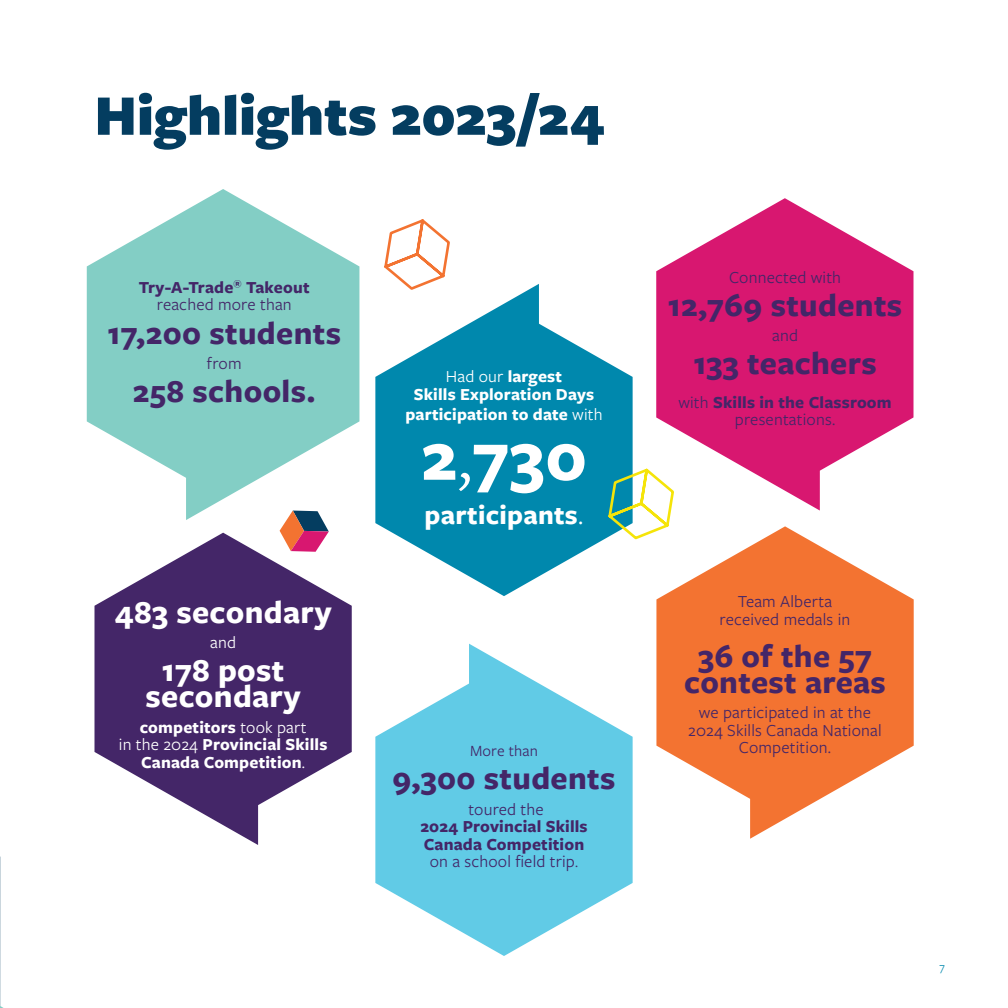
<style>
.page{position:relative;width:1008px;height:1008px;background:#fff}
.page>*{position:absolute;margin:0;border:0;box-sizing:border-box;transform-origin:0 0}
.Bubble_Copy{font:700 72.8px "Freight Sans Pro";color:#fff}
.Heading_1{font:900 59.5px "Freight Sans Pro";color:#043d60}
.Bubble_Copy-2{font:700 33.25px/26.2px "Freight Sans Pro";letter-spacing:.01em;color:#442668;text-align:center}
.Bubble_Copy-3{font:700 33.25px/26.2px "Freight Sans Pro";letter-spacing:.01em;color:#fff;text-align:center}
.Bubble_Copy-4{font:700 28px "Freight Sans Pro";letter-spacing:.01em;color:#fff}
.Bubble_Copy-5{font:700 17.5px/17.5px "Freight Sans Pro";letter-spacing:.01em;color:#442668;text-align:center}
.Bubble_Copy-6{font:700 17.5px/17.5px "Freight Sans Pro";letter-spacing:.01em;color:#fff;text-align:center}
.Bubble_Copy-7{font:17.5px/17.5px "Freight Sans Pro";letter-spacing:.01em;color:#442668;text-align:center}
.Bubble_Copy-8{font:17.5px "Freight Sans Pro";color:#fff}
.Bubble_Copy-9{font:16.1px "Freight Sans Pro";letter-spacing:.01em;color:#442668}
.t1{font:12.25px "Freight Sans Pro";color:#0088ad}
.s1{font-weight:400}
.s2{font-weight:400;font-size:16.1px}
</style>
<div class="page">
<svg style="left:384px;top:219px;width:66px;height:65px"></svg>
<hr style="left:0;top:857px;width:1px;height:149px;background:#043d60">
<svg style="left:87px;top:189px;width:272px;height:331px;fill:#83cec5"></svg>
<svg style="left:375px;top:284px;width:258px;height:312px;fill:#0088ad"></svg>
<svg style="left:656px;top:198px;width:258px;height:313px;fill:#d81770"></svg>
<svg style="left:94px;top:533px;width:258px;height:312px;fill:#442668"></svg>
<svg style="left:375px;top:644px;width:258px;height:312px;fill:#61cbe6"></svg>
<svg style="left:656px;top:526px;width:258px;height:313px;fill:#f37331"></svg>
<svg style="left:280px;top:511px;width:49px;height:41px"></svg>
<svg style="left:605px;top:466px;width:71px;height:75px"></svg>
<p class="Heading_1" style="left:94px;top:74px;width:512px">Highlights 2023/24</p>
<p class="Bubble_Copy-5" style="left:139px;top:278px;width:172px">Try-A-Trade<sup>®</sup> Takeout <span class="s1">reached more than</span></p>
<p class="Bubble_Copy-2" style="left:107px;top:318px;width:235px">17,200 students</p>
<p class="Bubble_Copy-7" style="left:207px;top:354px;width:36px">from</p>
<p class="Bubble_Copy-2" style="left:133px;top:377px;width:184px">258 schools.</p>
<p class="Bubble_Copy-6" style="left:414px;top:367px;width:182px"><span class="s1">Had our</span> largest<br>Skills Exploration Days</p>
<p class="Bubble_Copy-6" style="left:405px;top:405px;width:199px">participation to date <span class="s1">with</span></p>
<p class="Bubble_Copy" style="left:421px;top:406px;width:168px">2<span class="s1">,</span>730</p>
<p class="Bubble_Copy-4" style="left:425px;top:495px;width:160px">participants<span class="s1">.</span></p>
<p class="Bubble_Copy-3" style="left:115px;top:597px;width:218px">483 secondary</p>
<p class="Bubble_Copy-8" style="left:210px;top:631px;width:27px">and</p>
<p class="Bubble_Copy-3" style="left:146px;top:656px;width:157px">178 post secondary</p>
<p class="Bubble_Copy-6" style="left:119px;top:718px;width:210px">competitors <span class="s1">took part<br>in the 2024</span> Provincial Skills<br>Canada Competition<span class="s1">.</span></p>
<p class="Bubble_Copy-9" style="left:470px;top:740px;width:69px">More than</p>
<p class="Bubble_Copy-2" style="left:393px;top:764px;width:224px">9,300 students</p>
<p class="Bubble_Copy-5" style="left:420px;top:799px;width:169px"><span class="s1">toured the<br></span>2024 Provincial Skills<br>Canada Competition <span class="s1">on a school field trip</span><span class="s2">.</span></p>
<p class="Bubble_Copy-7" style="left:729px;top:267px;width:114px">Connected with</p>
<p class="Bubble_Copy-2" style="left:668px;top:291px;width:236px">12,769 students</p>
<p class="Bubble_Copy-7" style="left:772px;top:326px;width:27px">and</p>
<p class="Bubble_Copy-2" style="left:693px;top:349px;width:185px">133 teachers</p>
<p class="Bubble_Copy-5" style="left:678px;top:393px;width:215px"><span class="s1">with</span> Skills in the Classroom <span class="s1">presentations.</span></p>
<p class="Bubble_Copy-7" style="left:720px;top:592px;width:132px">Team Alberta received medals in</p>
<p class="Bubble_Copy-2" style="left:684px;top:642px;width:203px">36 of the 57 contest areas</p>
<p class="Bubble_Copy-7" style="left:688px;top:703px;width:195px">we participated in at the<br>2024 Skills Canada National<br>Competition.</p>
<p class="t1" style="left:940px;top:959px;width:7px">7</p>
</div>
